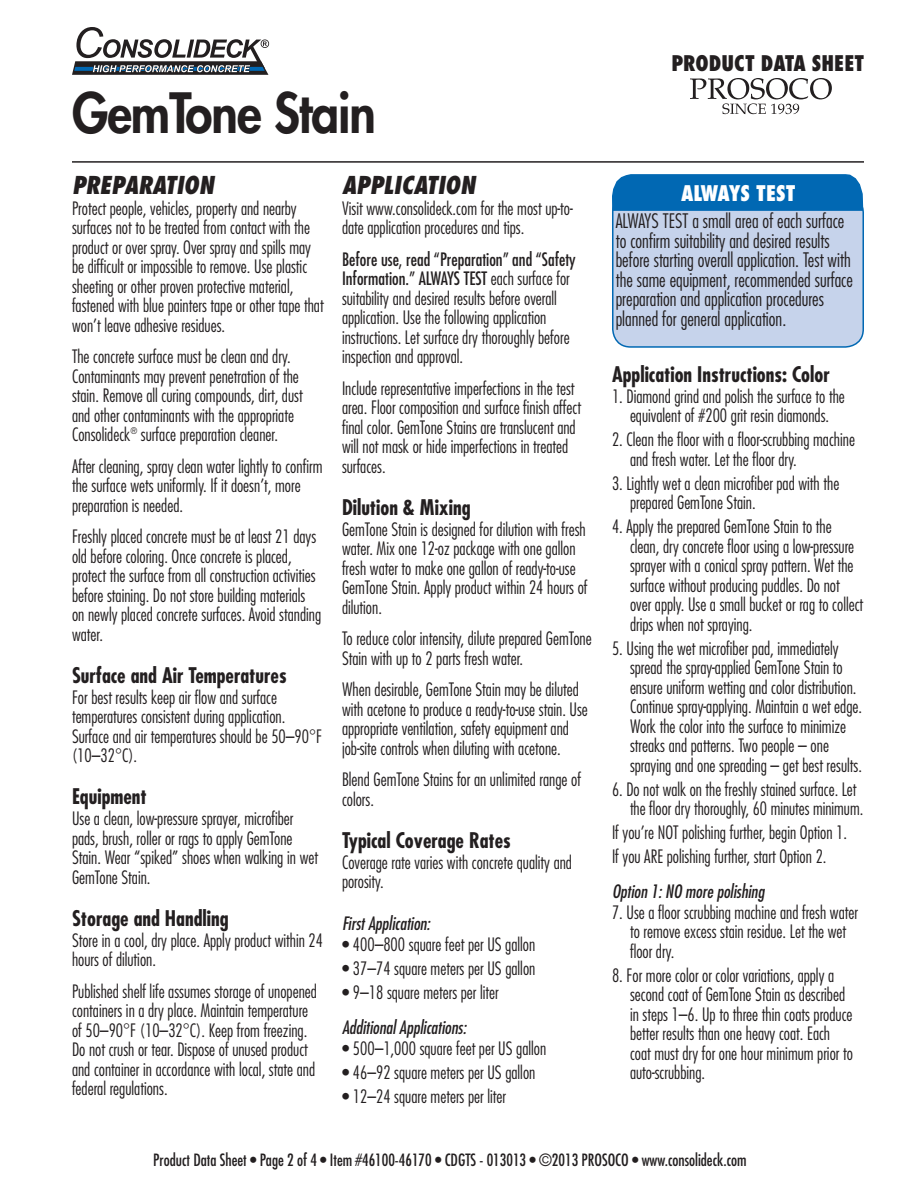
<style>
.page{position:relative;width:918px;height:1188px;background:#fff}
.page>*{position:absolute;margin:0;border:0;box-sizing:border-box;transform-origin:0 0}
._02_5_Product_Name_2{font:800 54px "Futura Std";letter-spacing:-.02em;color:#231f20;scale:.91 1}
._04_Section_Header{font:italic 800 condensed 24px "Futura Std";color:#231f20}
._05_Sub-Header{font:700 condensed 21px "Futura Std";color:#231f20}
._10_Side_Box_Header{font:800 condensed 21px "Futura Std";color:#231f20}
._10_Side_Box_Header-2{font:800 condensed 21px "Futura Std";color:#fff}
._11_Side_Box_Body_Co{font:300 condensed 19.5px/19.5px "Futura Std";color:#231f20}
._06_Body_Copy{font:300 condensed 18px/19.5px "Futura Std";color:#231f20}
._07_Bullet_Paragraph{font:300 condensed 18px/19.5px "Futura Std";color:#231f20}
._07_Bullet_Paragraph-2{font:300 condensed 18px/19.5px "Futura Std";color:#231f20;scale:.96 1}
._05_Sub-Header-2{font:italic condensed 18px "Futura Std";color:#231f20}
._99_Item_Box{font:condensed 16.5px "Futura Std";color:#231f20}
.s1{font-weight:400}
</style>
<div class="page">
<svg style="left:72px;top:27px;width:197px;height:48px"></svg>
<div style="left:613px;top:195px;width:250px;height:152px;background:#c6d3eb;border-radius:18px"></div>
<div style="left:612px;top:194px;width:252px;height:154px;border:2px solid #0168b3;border-radius:18px"></div>
<svg style="left:612px;top:174px;width:252px;height:38px;background:#1875b9"></svg>
<div style="left:638px;top:182px;width:201px;height:22px;background:#0168b3"></div>
<hr style="left:72px;top:161px;width:792px;height:2px;background:#231f20">
<svg style="left:690px;top:78px;width:142px;height:36px"></svg>
<p class="_02_5_Product_Name_2" style="left:72px;top:79px;width:336px">GemTone Stain</p>
<p class="_04_Section_Header" style="left:72px;top:170px;width:143px">PREPARATION</p>
<p class="_06_Body_Copy" style="left:72px;top:199px;width:253px">Protect people, vehicles, property and nearby surfaces not to be treated from contact with the product or over spray. Over spray and spills may be difficult or impossible to remove. Use plastic sheeting or other proven protective material, fastened with blue painters tape or other tape that won’t leave adhesive residues.</p>
<p class="_06_Body_Copy" style="left:72px;top:347px;width:232px">The concrete surface must be clean and dry.<br>Contaminants may prevent penetration of the stain. Remove all curing compounds, dirt, dust and other contaminants with the appropriate Consolideck<sup>®</sup> surface preparation cleaner.</p>
<p class="_06_Body_Copy" style="left:72px;top:457px;width:252px">After cleaning, spray clean water lightly to confirm the surface wets uniformly. If it doesn’t, more preparation is needed.</p>
<p class="_06_Body_Copy" style="left:72px;top:527px;width:251px">Freshly placed concrete must be at least 21 days old before coloring. Once concrete is placed, protect the surface from all construction activities before staining. Do not store building materials on newly placed concrete surfaces. Avoid standing water.</p>
<p class="_05_Sub-Header" style="left:72px;top:662px;width:216px">Surface and Air Temperatures</p>
<p class="_06_Body_Copy" style="left:72px;top:688px;width:252px">For best results keep air flow and surface temperatures consistent during application.<br>Surface and air temperatures should be 50–90°F (10–32°C).</p>
<p class="_05_Sub-Header" style="left:72px;top:784px;width:76px">Equipment</p>
<p class="_06_Body_Copy" style="left:72px;top:809px;width:248px">Use a clean, low-pressure sprayer, microfiber pads, brush, roller or rags to apply GemTone Stain. Wear “spiked” shoes when walking in wet GemTone Stain.</p>
<p class="_05_Sub-Header" style="left:72px;top:905px;width:158px">Storage and Handling</p>
<p class="_06_Body_Copy" style="left:72px;top:931px;width:253px">Store in a cool, dry place. Apply product within 24 hours of dilution.</p>
<p class="_06_Body_Copy" style="left:72px;top:982px;width:246px">Published shelf life assumes storage of unopened containers in a dry place. Maintain temperature of 50–90°F (10–32°C). Keep from freezing.<br>Do not crush or tear. Dispose of unused product and container in accordance with local, state and federal regulations.</p>
<p class="_04_Section_Header" style="left:342px;top:170px;width:135px">APPLICATION</p>
<p class="_06_Body_Copy" style="left:342px;top:199px;width:232px">Visit www.consolideck.com for the most up-to&shy;date application procedures and tips.</p>
<p class="_06_Body_Copy" style="left:342px;top:250px;width:235px"><span class="s1">Before use, read “Preparation” and “Safety Information.” ALWAYS TEST</span> each surface for suitability and desired results before overall application. Use the following application instructions. Let surface dry thoroughly before inspection and approval.</p>
<p class="_06_Body_Copy" style="left:342px;top:379px;width:241px">Include representative imperfections in the test area. Floor composition and surface finish affect final color. GemTone Stains are translucent and will not mask or hide imperfections in treated surfaces.</p>
<p class="_05_Sub-Header" style="left:342px;top:494px;width:130px">Dilution &amp; Mixing</p>
<p class="_06_Body_Copy" style="left:342px;top:520px;width:247px">GemTone Stain is designed for dilution with fresh water. Mix one 12-oz package with one gallon fresh water to make one gallon of ready-to-use GemTone Stain. Apply product within 24 hours of dilution.</p>
<p class="_06_Body_Copy" style="left:342px;top:629px;width:251px">To reduce color intensity, dilute prepared GemTone<br>Stain with up to 2 parts fresh water.</p>
<p class="_06_Body_Copy" style="left:342px;top:680px;width:247px">When desirable, GemTone Stain may be diluted with acetone to produce a ready-to-use stain. Use appropriate ventilation, safety equipment and job-site controls when diluting with acetone.</p>
<p class="_06_Body_Copy" style="left:342px;top:770px;width:241px">Blend GemTone Stains for an unlimited range of colors.</p>
<p class="_05_Sub-Header" style="left:342px;top:827px;width:170px">Typical Coverage Rates</p>
<p class="_06_Body_Copy" style="left:342px;top:853px;width:232px">Coverage rate varies with concrete quality and porosity.</p>
<p class="_05_Sub-Header-2" style="left:342px;top:913px;width:90px">First Application:</p>
<p class="_07_Bullet_Paragraph" style="left:342px;top:935px;width:195px">• 400–800 square feet per US gallon</p>
<p class="_07_Bullet_Paragraph" style="left:342px;top:959px;width:195px">• 37–74 square meters per US gallon</p>
<p class="_07_Bullet_Paragraph" style="left:342px;top:983px;width:158px">• 9–18 square meters per liter</p>
<p class="_05_Sub-Header-2" style="left:342px;top:1017px;width:126px">Additional Applications:</p>
<p class="_07_Bullet_Paragraph" style="left:342px;top:1039px;width:206px">• 500–1,000 square feet per US gallon</p>
<p class="_07_Bullet_Paragraph" style="left:342px;top:1063px;width:195px">• 46–92 square meters per US gallon</p>
<p class="_07_Bullet_Paragraph" style="left:342px;top:1087px;width:166px">• 12–24 square meters per liter</p>
<p class="_10_Side_Box_Header" style="left:671px;top:50px;width:194px">PRODUCT DATA SHEET</p>
<p class="_10_Side_Box_Header-2" style="left:681px;top:180px;width:116px">ALWAYS TEST</p>
<p class="_11_Side_Box_Body_Co" style="left:616px;top:211px;width:239px">ALWAYS TEST a small area of each surface to confirm suitability and desired results before starting overall application. Test with the same equipment, recommended surface preparation and application procedures planned for general application.</p>
<p class="_05_Sub-Header" style="left:612px;top:361px;width:219px">Application Instructions: Color</p>
<p class="_07_Bullet_Paragraph" style="left:612px;top:386px;width:234px;text-align:center">1. Diamond grind and polish the surface to the equivalent of #200 grit resin diamonds.</p>
<p class="_07_Bullet_Paragraph" style="left:630px;top:430px;width:226px;text-indent:-18px">2. Clean the floor with a floor-scrubbing machine and fresh water. Let the floor dry.</p>
<p class="_07_Bullet_Paragraph" style="left:630px;top:473px;width:211px;text-indent:-18px">3. Lightly wet a clean microfiber pad with the prepared GemTone Stain.</p>
<p class="_07_Bullet_Paragraph" style="left:630px;top:517px;width:235px;text-indent:-18px">4. Apply the prepared GemTone Stain to the clean, dry concrete floor using a low-pressure sprayer with a conical spray pattern. Wet the surface without producing puddles. Do not over apply. Use a small bucket or rag to collect drips when not spraying.</p>
<p class="_07_Bullet_Paragraph" style="left:630px;top:638px;width:234px;text-indent:-18px">5. Using the wet microfiber pad, immediately spread the spray-applied GemTone Stain to ensure uniform wetting and color distribution.<br>Continue spray-applying. Maintain a wet edge.<br>Work the color into the surface to minimize streaks and patterns. Two people – one spraying and one spreading – get best results.</p>
<p class="_07_Bullet_Paragraph-2" style="left:630px;top:779px;width:244px;text-indent:-18px">6. Do not walk on the freshly stained surface. Let the floor dry thoroughly, 60 minutes minimum.</p>
<p class="_07_Bullet_Paragraph" style="left:612px;top:823px;width:237px">If you’re NOT polishing further, begin Option 1.</p>
<p class="_07_Bullet_Paragraph" style="left:612px;top:847px;width:216px">If you ARE polishing further, start Option 2.</p>
<p class="_05_Sub-Header-2" style="left:612px;top:880px;width:154px">Option 1: NO more polishing</p>
<p class="_07_Bullet_Paragraph" style="left:630px;top:902px;width:230px;text-indent:-18px">7. Use a floor scrubbing machine and fresh water to remove excess stain residue. Let the wet floor dry.</p>
<p class="_07_Bullet_Paragraph" style="left:630px;top:965px;width:224px;text-indent:-18px">8. For more color or color variations, apply a second coat of GemTone Stain as described in steps 1–6. Up to three thin coats produce better results than one heavy coat. Each coat must dry for one hour minimum prior to auto-scrubbing.</p>
<p class="_99_Item_Box" style="left:153px;top:1150px;width:595px">Product Data Sheet • Page 2 of 4 • Item #46100-46170 • CDGTS - 013013 • ©2013 PROSOCO • www.consolideck.com</p>
</div>
